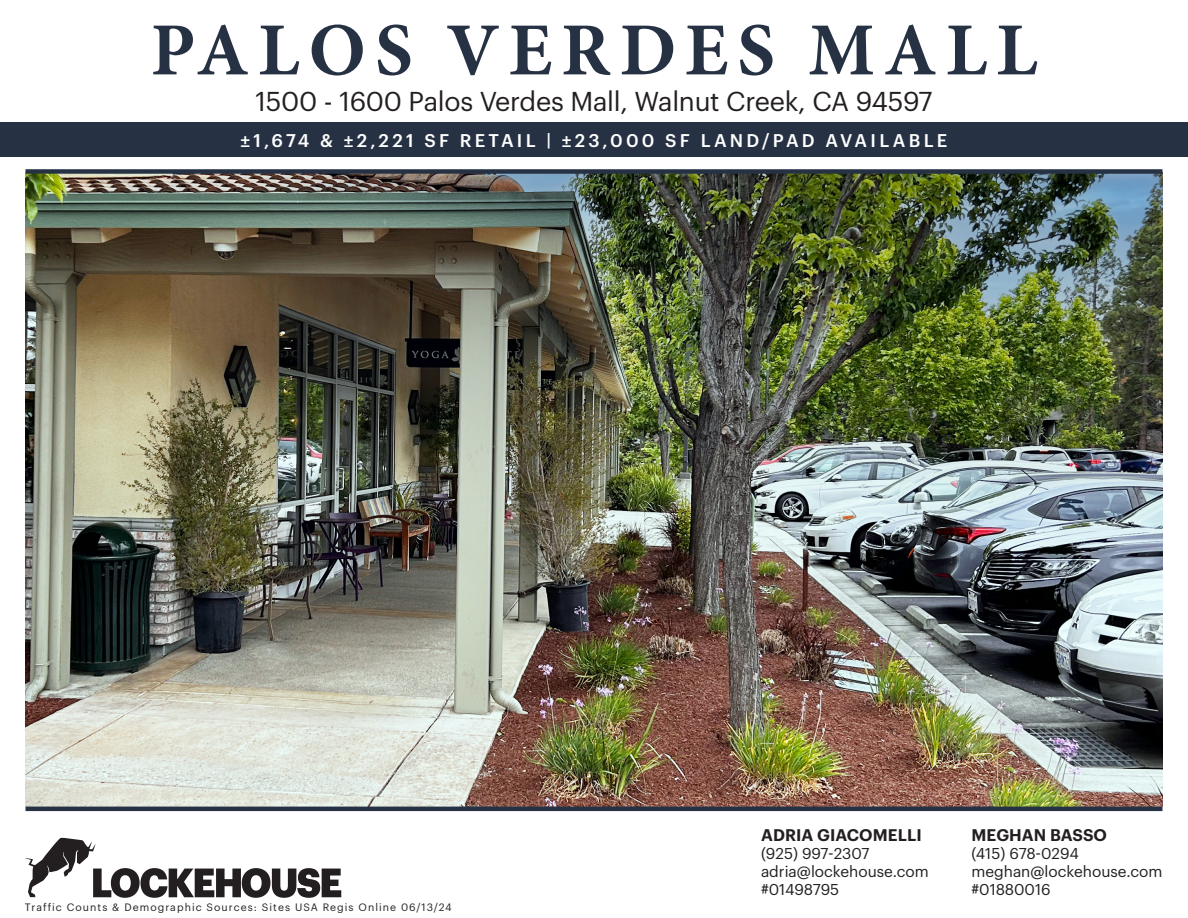
<style>
.page{position:relative;width:1188px;height:918px;background:#fff}
.page>*{position:absolute;margin:0;border:0;box-sizing:border-box;transform-origin:0 0}
.t1{font:700 75px "Minion Pro";letter-spacing:.12em;color:#263244}
.t2{font:26.7px "Graphik";letter-spacing:-.01em;color:#231f20}
.t3{font:500 18px "Graphik";letter-spacing:.18em;color:#fff}
.t4{font:600 16.5px "Graphik";letter-spacing:.005em;color:#231f20}
.t5{font:15.3px/18px "Graphik";color:#231f20}
.t6{font:10.5px "Graphik";letter-spacing:.1em;color:#231f20}
</style>
<div class="page">
<img style="left:26px;top:174px;width:1136px;height:633px">
<div style="left:26px;top:169px;width:1136px;height:5px;background:#263244"></div>
<hr style="left:26px;top:807px;width:1136px;height:4px;background:#263244">
<div style="left:0;top:123px;width:1188px;height:34px;background:#263244"></div>
<svg style="left:25px;top:837px;width:316px;height:61px"></svg>
<h1 class="t1" style="left:150px;top:-2px;width:889px">PALOS VERDES MALL</h1>
<h2 class="t2" style="left:256px;top:82px;width:678px">1500 - 1600 Palos Verdes Mall, Walnut Creek, CA 94597</h2>
<p class="t3" style="left:241px;top:127px;width:708px">±1,674 &amp; ±2,221 SF RETAIL | ±23,000 SF LAND/PAD AVAILABLE</p>
<p class="t6" style="left:25px;top:900px;width:428px">Traffic Counts &amp; Demographic Sources: Sites USA Regis Online 06/13/24</p>
<p class="t4" style="left:761px;top:822px;width:162px">ADRIA GIACOMELLI</p>
<p class="t5" style="left:761px;top:843px;width:169px">(925) 997-2307 adria@lockehouse.com #01498795</p>
<p class="t4" style="left:972px;top:822px;width:137px">MEGHAN BASSO</p>
<p class="t5" style="left:972px;top:843px;width:192px">(415) 678-0294 meghan@lockehouse.com #01880016</p>
</div>
